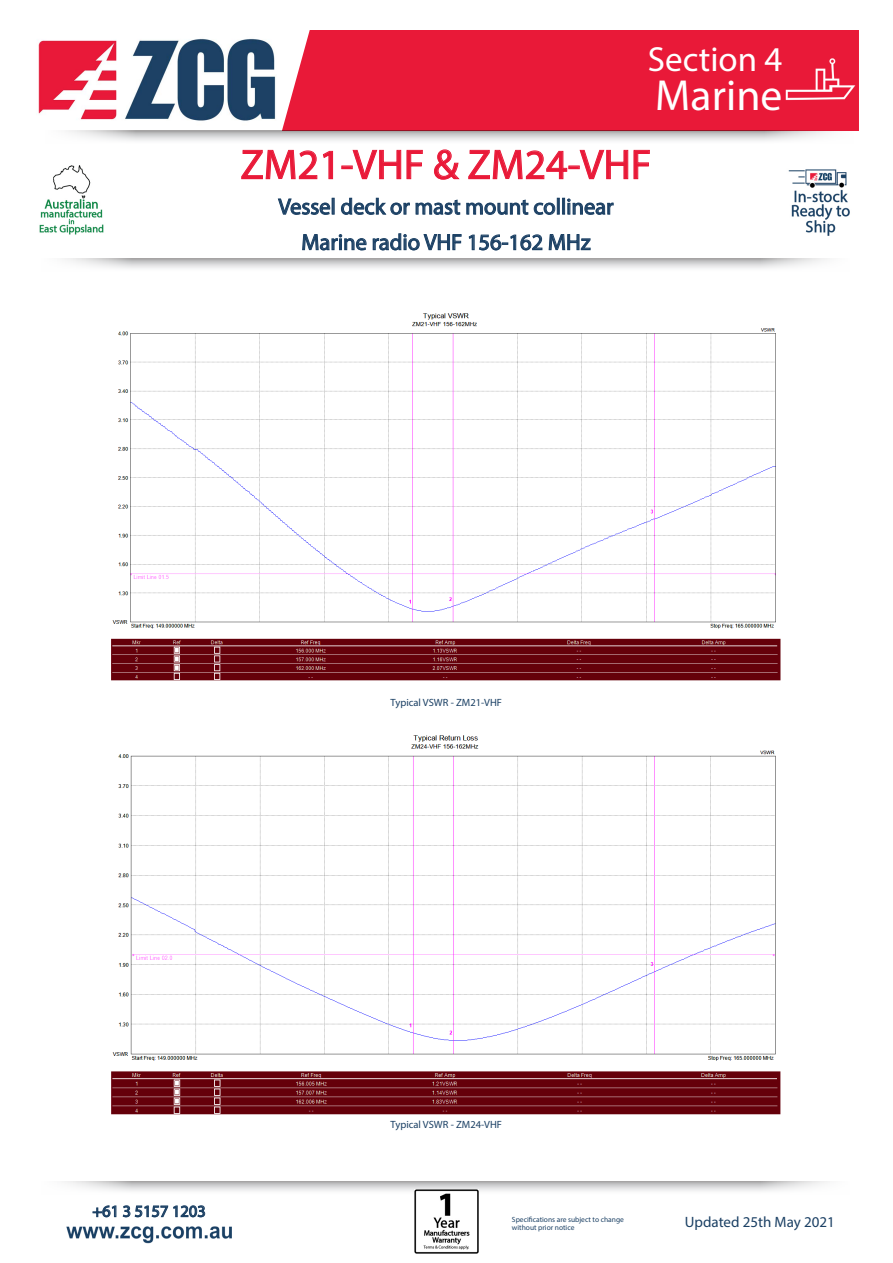
<style>
.page{position:relative;width:893px;height:1263px;background:#fff}
.page>*{position:absolute;margin:0;border:0;box-sizing:border-box;transform-origin:0 0}
.t1{font:43.65px "Myriad Pro";color:#fff}
.t2{font:42px "Myriad Pro";color:#e91938}
.t3{font:34.95px "Myriad Pro";color:#fff}
.t4{font:22.5px "Myriad Pro";color:#1b4064}
.t5{font:16.5px "Myriad Pro";color:#1b4064}
.t6{font:15px "Myriad Pro";color:#1b4064}
.t7{font:10.5px "Myriad Pro";color:#1b4064}
.t8{font:7.5px "Myriad Pro";color:#1b4064}
</style>
<div class="page">
<img style="left:66px;top:1226px;width:166px;height:17px">
<svg style="left:92px;top:1205px;width:114px;height:13px"></svg>
<svg style="left:64px;top:1181px;width:764px;height:13px"></svg>
<svg style="left:65px;top:259px;width:762px;height:10px"></svg>
<div style="left:273px;top:30px;width:586px;height:101px;background:#e91938"></div>
<svg style="left:68px;top:131px;width:764px;height:10px"></svg>
<svg style="left:634px;top:150px;width:16px;height:29px"></svg>
<svg style="left:241px;top:149px;width:387px;height:116px"></svg>
<img style="left:38px;top:34px;width:244px;height:91px">
<img style="left:414px;top:1190px;width:64px;height:64px">
<img style="left:788px;top:169px;width:62px;height:67px">
<img style="left:785px;top:44px;width:72px;height:72px">
<img style="left:111px;top:735px;width:670px;height:380px">
<img style="left:111px;top:313px;width:670px;height:368px">
<img style="left:39px;top:165px;width:65px;height:70px">
<p class="t3" style="left:648px;top:38px;width:136px">Section 4</p>
<p class="t1" style="left:655px;top:69px;width:129px">Marine</p>
<p class="t2" style="left:241px;top:139px;width:412px">ZM21-VHF &amp; ZM24-VHF</p>
<p class="t4" style="left:278px;top:193px;width:337px">Vessel deck or mast mount collinear</p>
<p class="t4" style="left:301px;top:228px;width:291px">Marine radio VHF 156-162 MHz</p>
<p class="t5" style="left:92px;top:1201px;width:115px">+61 3 5157 1203</p>
<p class="t7" style="left:391px;top:696px;width:113px">Typical VSWR - ZM21-VHF</p>
<p class="t7" style="left:391px;top:1118px;width:113px">Typical VSWR - ZM24-VHF</p>
<p class="t8" style="left:512px;top:1214px;width:113px">Specifications are subject to change</p>
<p class="t8" style="left:512px;top:1223px;width:64px">without prior notice</p>
<p class="t6" style="left:685px;top:1213px;width:152px">Updated 25th May 2021</p>
</div>
